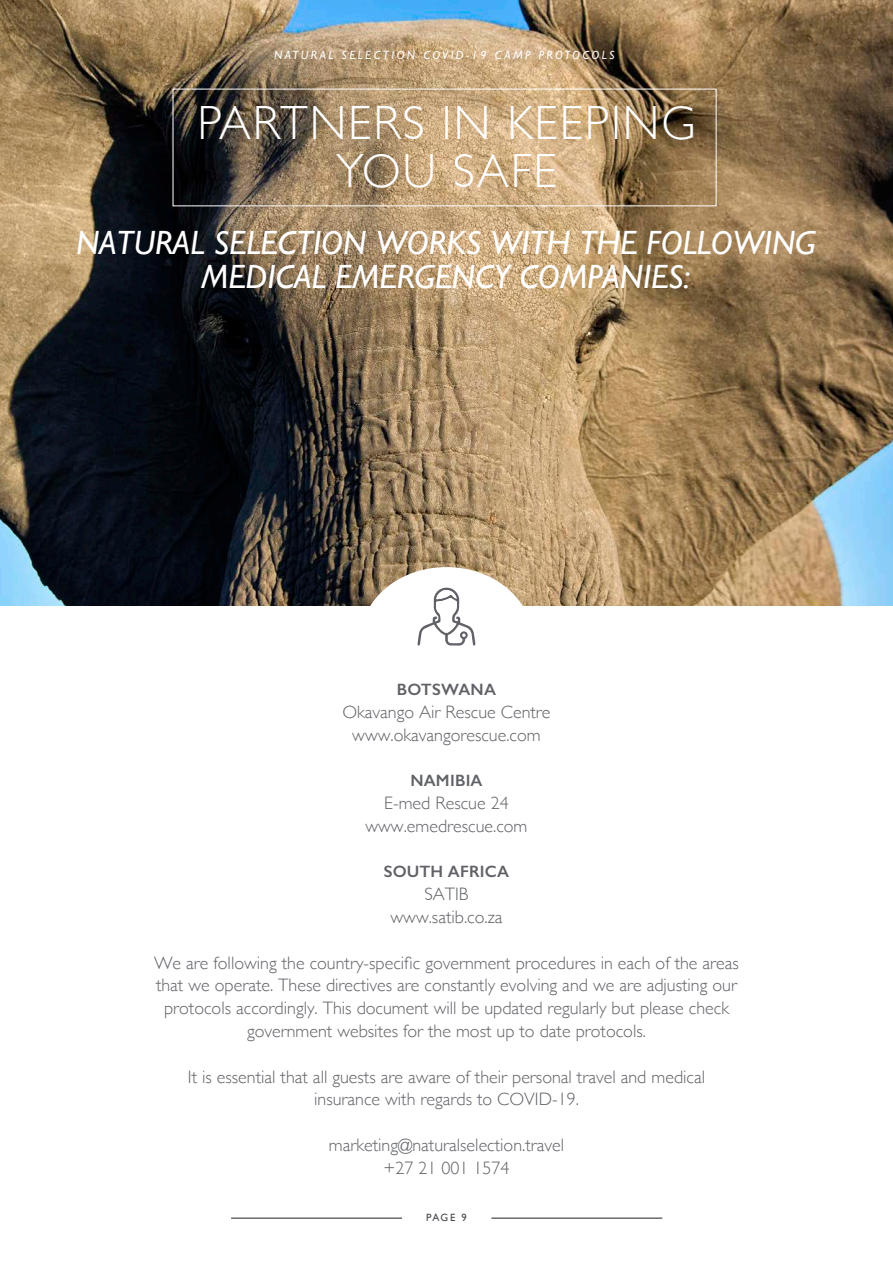
<style>
.page{position:relative;width:893px;height:1263px;background:#fff}
.page>*{position:absolute;margin:0;border:0;box-sizing:border-box;transform-origin:0 0}
.t1{font:300 48px "Gill Sans";letter-spacing:.04em;color:#fff}
.t2{font:italic 33.6px/34.5px "Gill Sans";color:#fff;text-align:center}
.t3{font:300 18px "Gill Sans";color:#606267}
.t4{font:600 16.5px "Gill Sans";letter-spacing:.01em;color:#606267}
.t5{font:italic 12px "Gill Sans";letter-spacing:.2em;color:#fff}
.t6{font:10.5px "Gill Sans";color:#484a4f}
</style>
<div class="page">
<hr style="left:231px;top:1218px;width:171px;height:1px;background:#231f20">
<hr style="left:491px;top:1218px;width:171px;height:1px;background:#231f20">
<img style="left:0;top:0;width:893px;height:605px">
<div style="left:362px;top:568px;width:169px;height:140px;background:#fff;border-radius:50%"></div>
<div style="left:173px;top:89px;width:543px;height:117px;border:1px solid #fff"></div>
<svg style="left:418px;top:587px;width:57px;height:59px"></svg>
<p class="t5" style="left:274px;top:48px;width:342px">NATURAL SELECTION COVID-19 CAMP PROTOCOLS</p>
<p class="t1" style="left:197px;top:86px;width:500px">PARTNERS IN KEEPING</p>
<p class="t1" style="left:336px;top:133px;width:222px">YOU SAFE</p>
<p class="t2" style="left:76px;top:225px;width:741px">NATURAL SELECTION WORKS WITH THE FOLLOWING<br>MEDICAL EMERGENCY COMPANIES:</p>
<p class="t4" style="left:397px;top:679px;width:101px">BOTSWANA</p>
<p class="t3" style="left:342px;top:698px;width:210px">Okavango Air Rescue Centre</p>
<p class="t3" style="left:352px;top:720px;width:190px">www.okavangorescue.com</p>
<p class="t4" style="left:410px;top:771px;width:74px">NAMIBIA</p>
<p class="t3" style="left:384px;top:789px;width:126px">E-med Rescue 24</p>
<p class="t3" style="left:365px;top:812px;width:163px">www.emedrescue.com</p>
<p class="t4" style="left:384px;top:862px;width:127px">SOUTH AFRICA</p>
<p class="t3" style="left:424px;top:880px;width:46px">SATIB</p>
<p class="t3" style="left:391px;top:903px;width:113px">www.satib.co.za</p>
<p class="t3" style="left:154px;top:948px;width:586px">We are following the country-specific government procedures in each of the areas</p>
<p class="t3" style="left:156px;top:971px;width:582px">that we operate. These directives are constantly evolving and we are adjusting our</p>
<p class="t3" style="left:164px;top:994px;width:567px">protocols accordingly. This document will be updated regularly but please check</p>
<p class="t3" style="left:247px;top:1017px;width:400px">government websites for the most up to date protocols.</p>
<p class="t3" style="left:188px;top:1062px;width:519px">It is essential that all guests are aware of their personal travel and medical</p>
<p class="t3" style="left:314px;top:1085px;width:266px">insurance with regards to COVID-19.</p>
<p class="t3" style="left:329px;top:1131px;width:237px">marketing@naturalselection.travel</p>
<p class="t3" style="left:384px;top:1154px;width:127px">+27 21 001 1574</p>
<p class="t6" style="left:426px;top:1211px;width:42px">PAGE 9</p>
</div>
